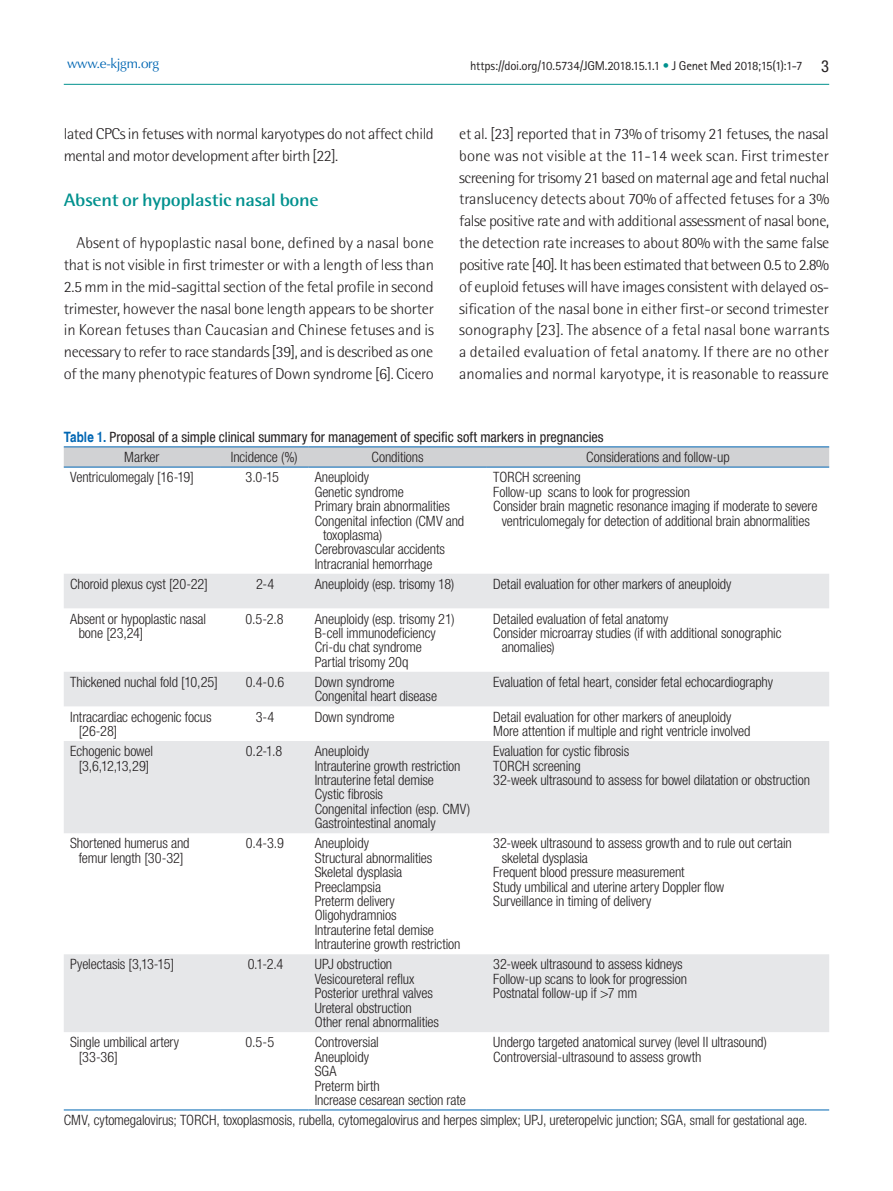
<style>
.page{position:relative;width:893px;height:1191px;background:#fff}
.page>*{position:absolute;margin:0;border:0;box-sizing:border-box;transform-origin:0 0}
.서론{font:700 18px "Rotis Semi Sans Std";letter-spacing:-.02em;color:#00918e;scale:1.1 1}
.바탕글{font:300 15.75px/21.8px "Rotis Semi Sans Std";letter-spacing:-.025em;color:#231f20;text-align:justify;scale:1.05 1}
.표-내용{font:300 condensed 14.25px/14.4px "Helvetica Neue";letter-spacing:-.01em;color:#231f20}
.표-설명{font:300 condensed 14.25px "Helvetica Neue";letter-spacing:-.01em;color:#231f20}
.표그림제목{font:condensed 14.25px "Helvetica Neue";letter-spacing:-.005em;color:#231f20}
.표-항목{font:300 condensed 14.25px "Helvetica Neue";letter-spacing:-.01em;color:#231f20}
.t1{font:13.5px "Optima LT Std";letter-spacing:-.025em;color:#0166b3}
.t2{font:12.75px "Rotis Sans Serif Std";letter-spacing:-.02em;color:#231f20}
.s1{color:#00918e}
.s2{font-family:"Helvetica Neue";font-stretch:condensed;font-size:16.5px}
.s3{font-family:"Helvetica";font-weight:700;color:#0166b3}
.s4{font-size:13.5px}
</style>
<div class="page">
<hr style="left:64px;top:84px;width:765px;height:1px;background:#00918e">
<svg style="left:64px;top:447px;width:765px;height:20px;background:#c8cdd2"></svg>
<svg style="left:64px;top:574px;width:765px;height:458px;fill:#e6e7e9"></svg>
<hr style="left:64px;top:467px;width:156px;height:1px;background:#0166b3">
<hr style="left:220px;top:467px;width:88px;height:1px;background:#0166b3">
<hr style="left:308px;top:467px;width:179px;height:1px;background:#0166b3">
<hr style="left:487px;top:467px;width:342px;height:1px;background:#0166b3">
<hr style="left:64px;top:446px;width:156px;height:1px;background:#0166b3">
<hr style="left:220px;top:446px;width:88px;height:1px;background:#0166b3">
<hr style="left:308px;top:446px;width:179px;height:1px;background:#0166b3">
<hr style="left:487px;top:446px;width:342px;height:1px;background:#0166b3">
<hr style="left:64px;top:1109px;width:156px;height:1px;background:#0166b3">
<hr style="left:220px;top:1109px;width:88px;height:1px;background:#0166b3">
<hr style="left:308px;top:1109px;width:179px;height:1px;background:#0166b3">
<hr style="left:487px;top:1109px;width:342px;height:1px;background:#0166b3">
<p class="t1" style="left:67px;top:56px;width:94px">www.e-kjgm.org</p>
<p class="t2" style="left:470px;top:58px;width:361px">https://doi.org/10.5734/JGM.2018.15.1.1 <span class="s1">•</span> J Genet Med 2018;15(1):1-7 <span class="s2">3</span></p>
<p class="바탕글" style="left:64px;top:123px;width:354px">lated CPCs in fetuses with normal karyotypes do not affect child mental and motor development after birth [22].</p>
<p class="서론" style="left:64px;top:189px;width:233px">Absent or hypoplastic nasal bone</p>
<p class="바탕글" style="left:64px;top:232px;width:354px;text-indent:13px">Absent of hypoplastic nasal bone, defined by a nasal bone that is not visible in first trimester or with a length of less than 2.5 mm in the mid-sagittal section of the fetal profile in second trimester, however the nasal bone length appears to be shorter in Korean fetuses than Caucasian and Chinese fetuses and is necessary to refer to race standards [39], and is described as one of the many phenotypic features of Down syndrome [6]. Cicero</p>
<p class="바탕글" style="left:459px;top:123px;width:354px">et al. [23] reported that in 73% of trisomy 21 fetuses, the nasal bone was not visible at the 11-14 week scan. First trimester screening for trisomy 21 based on maternal age and fetal nuchal translucency detects about 70% of affected fetuses for a 3% false positive rate and with additional assessment of nasal bone, the detection rate increases to about 80% with the same false positive rate [40]. It has been estimated that between 0.5 to 2.8% of euploid fetuses will have images consistent with delayed os&shy;sification of the nasal bone in either first-or second trimester sonography [23]. The absence of a fetal nasal bone warrants a detailed evaluation of fetal anatomy. If there are no other anomalies and normal karyotype, it is reasonable to reassure</p>
<p class="표그림제목" style="left:64px;top:428px;width:541px"><span class="s3">Table 1.</span> Proposal of a simple clinical summary for management of specific soft markers in pregnancies</p>
<p class="표-항목" style="left:124px;top:449px;width:37px">Marker</p>
<p class="표-항목" style="left:231px;top:449px;width:68px">Incidence (%)</p>
<p class="표-항목" style="left:372px;top:449px;width:54px">Conditions</p>
<p class="표-항목" style="left:586px;top:449px;width:145px">Considerations and follow-up</p>
<p class="표-내용" style="left:70px;top:470px;width:125px">Ventriculomegaly [16-19]</p>
<p class="표-내용" style="left:246px;top:470px;width:35px">3.0-15</p>
<p class="표-내용" style="left:315px;top:470px;width:56px">Aneuploidy</p>
<p class="표-내용" style="left:315px;top:484px;width:91px">Genetic syndrome</p>
<p class="표-내용" style="left:315px;top:499px;width:137px">Primary brain abnormalities</p>
<p class="표-내용" style="left:323px;top:513px;width:143px;text-indent:-9px">Congenital infection (CMV and toxoplasma)</p>
<p class="표-내용" style="left:315px;top:542px;width:132px">Cerebrovascular accidents</p>
<p class="표-내용" style="left:315px;top:556px;width:119px">Intracranial hemorrhage</p>
<p class="표-내용" style="left:493px;top:470px;width:89px">TORCH screening</p>
<p class="표-내용" style="left:493px;top:484px;width:198px">Follow-up scans to look for progression</p>
<p class="표-내용" style="left:493px;top:499px;width:326px;text-align:center">Consider brain magnetic resonance imaging if moderate to severe ventriculomegaly for detection of additional brain abnormalities</p>
<p class="표-내용" style="left:70px;top:576px;width:139px">Choroid plexus cyst [20-22]</p>
<p class="표-내용" style="left:256px;top:576px;width:20px">2-4</p>
<p class="표-내용" style="left:315px;top:576px;width:141px">Aneuploidy (esp. trisomy 18)</p>
<p class="표-내용" style="left:493px;top:576px;width:240px">Detail evaluation for other markers of aneuploidy</p>
<p class="표-내용" style="left:79px;top:611px;width:129px;text-indent:-9px">Absent or hypoplastic nasal bone [23,24]</p>
<p class="표-내용" style="left:246px;top:611px;width:40px">0.5-2.8</p>
<p class="표-내용" style="left:315px;top:611px;width:141px">Aneuploidy (esp. trisomy 21)</p>
<p class="표-내용" style="left:493px;top:611px;width:177px">Detailed evaluation of fetal anatomy</p>
<p class="표-내용" style="left:502px;top:625px;width:281px;text-indent:-9px">Consider microarray studies (if with additional sonographic anomalies)</p>
<p class="표-내용" style="left:315px;top:625px;width:123px">B-cell immunodeficiency</p>
<p class="표-내용" style="left:315px;top:640px;width:109px">Cri-du chat syndrome</p>
<p class="표-내용" style="left:315px;top:654px;width:95px">Partial trisomy 20q</p>
<p class="표-내용" style="left:70px;top:674px;width:149px">Thickened nuchal fold [10,25]</p>
<p class="표-내용" style="left:246px;top:674px;width:40px">0.4-0.6</p>
<p class="표-내용" style="left:315px;top:674px;width:82px">Down syndrome</p>
<p class="표-내용" style="left:315px;top:689px;width:124px">Congenital heart disease</p>
<p class="표-내용" style="left:493px;top:674px;width:281px">Evaluation of fetal heart, consider fetal echocardiography</p>
<p class="표-내용" style="left:79px;top:709px;width:135px;text-indent:-9px">Intracardiac echogenic focus [26-28]</p>
<p class="표-내용" style="left:256px;top:709px;width:20px">3-4</p>
<p class="표-내용" style="left:315px;top:709px;width:82px">Down syndrome</p>
<p class="표-내용" style="left:493px;top:709px;width:240px">Detail evaluation for other markers of aneuploidy</p>
<p class="표-내용" style="left:493px;top:723px;width:259px">More attention if multiple and right ventricle involved</p>
<p class="표-내용" style="left:70px;top:744px;width:84px;text-align:center">Echogenic bowel [3,6,12,13,29]</p>
<p class="표-내용" style="left:246px;top:744px;width:38px">0.2-1.8</p>
<p class="표-내용" style="left:315px;top:744px;width:56px">Aneuploidy</p>
<p class="표-내용" style="left:315px;top:758px;width:147px">Intrauterine growth restriction</p>
<p class="표-내용" style="left:315px;top:772px;width:121px">Intrauterine fetal demise</p>
<p class="표-내용" style="left:315px;top:787px;width:70px">Cystic fibrosis</p>
<p class="표-내용" style="left:315px;top:801px;width:157px">Congenital infection (esp. CMV)</p>
<p class="표-내용" style="left:315px;top:816px;width:123px">Gastrointestinal anomaly</p>
<p class="표-내용" style="left:70px;top:836px;width:121px;text-align:center">Shortened humerus and femur length [30-32]</p>
<p class="표-내용" style="left:246px;top:836px;width:40px">0.4-3.9</p>
<p class="표-내용" style="left:315px;top:836px;width:56px">Aneuploidy</p>
<p class="표-내용" style="left:315px;top:850px;width:119px">Structural abnormalities</p>
<p class="표-내용" style="left:315px;top:865px;width:89px">Skeletal dysplasia</p>
<p class="표-내용" style="left:315px;top:879px;width:68px">Preeclampsia</p>
<p class="표-내용" style="left:315px;top:893px;width:82px">Preterm delivery</p>
<p class="표-내용" style="left:315px;top:908px;width:84px">Oligohydramnios</p>
<p class="표-내용" style="left:315px;top:922px;width:121px">Intrauterine fetal demise</p>
<p class="표-내용" style="left:315px;top:937px;width:147px">Intrauterine growth restriction</p>
<p class="표-내용" style="left:70px;top:957px;width:105px">Pyelectasis [3,13-15]</p>
<p class="표-내용" style="left:248px;top:957px;width:37px">0.1-2.4</p>
<p class="표-내용" style="left:315px;top:957px;width:79px">UPJ obstruction</p>
<p class="표-내용" style="left:315px;top:971px;width:101px">Vesicoureteral reflux</p>
<p class="표-내용" style="left:315px;top:986px;width:120px">Posterior urethral valves</p>
<p class="표-내용" style="left:315px;top:1000px;width:99px">Ureteral obstruction</p>
<p class="표-내용" style="left:315px;top:1014px;width:126px">Other renal abnormalities</p>
<p class="표-내용" style="left:79px;top:1035px;width:102px;text-indent:-9px">Single umbilical artery [33-36]</p>
<p class="표-내용" style="left:246px;top:1035px;width:30px">0.5-5</p>
<p class="표-내용" style="left:315px;top:1035px;width:66px">Controversial</p>
<p class="표-내용" style="left:315px;top:1049px;width:56px">Aneuploidy</p>
<p class="표-내용" style="left:315px;top:1063px;width:24px">SGA</p>
<p class="표-내용" style="left:315px;top:1078px;width:67px">Preterm birth</p>
<p class="표-내용" style="left:315px;top:1092px;width:153px">Increase cesarean section rate</p>
<p class="표-내용" style="left:493px;top:744px;width:138px">Evaluation for cystic fibrosis</p>
<p class="표-내용" style="left:493px;top:758px;width:89px">TORCH screening</p>
<p class="표-내용" style="left:493px;top:772px;width:318px">32-week ultrasound to assess for bowel dilatation or obstruction</p>
<p class="표-내용" style="left:502px;top:836px;width:291px;text-indent:-9px">32-week ultrasound to assess growth and to rule out certain skeletal dysplasia</p>
<p class="표-내용" style="left:493px;top:865px;width:193px">Frequent blood pressure measurement</p>
<p class="표-내용" style="left:493px;top:879px;width:233px">Study umbilical and uterine artery Doppler flow</p>
<p class="표-내용" style="left:493px;top:893px;width:160px">Surveillance in timing of delivery</p>
<p class="표-내용" style="left:493px;top:957px;width:191px">32-week ultrasound to assess kidneys</p>
<p class="표-내용" style="left:493px;top:971px;width:195px">Follow-up scans to look for progression</p>
<p class="표-내용" style="left:493px;top:986px;width:145px">Postnatal follow-up if &gt;7 mm</p>
<p class="표-내용" style="left:493px;top:1035px;width:275px">Undergo targeted anatomical survey (level II ultrasound)</p>
<p class="표-내용" style="left:493px;top:1049px;width:210px">Controversial-ultrasound to assess growth</p>
<p class="표-설명" style="left:64px;top:1112px;width:745px">CMV, cytomegalovirus; TORCH, toxoplasmosis, rubella, cytomegalovirus and herpes simplex; UPJ, ureteropelvic junction; SGA, <span class="s4">small for gestational age.</span></p>
</div>
